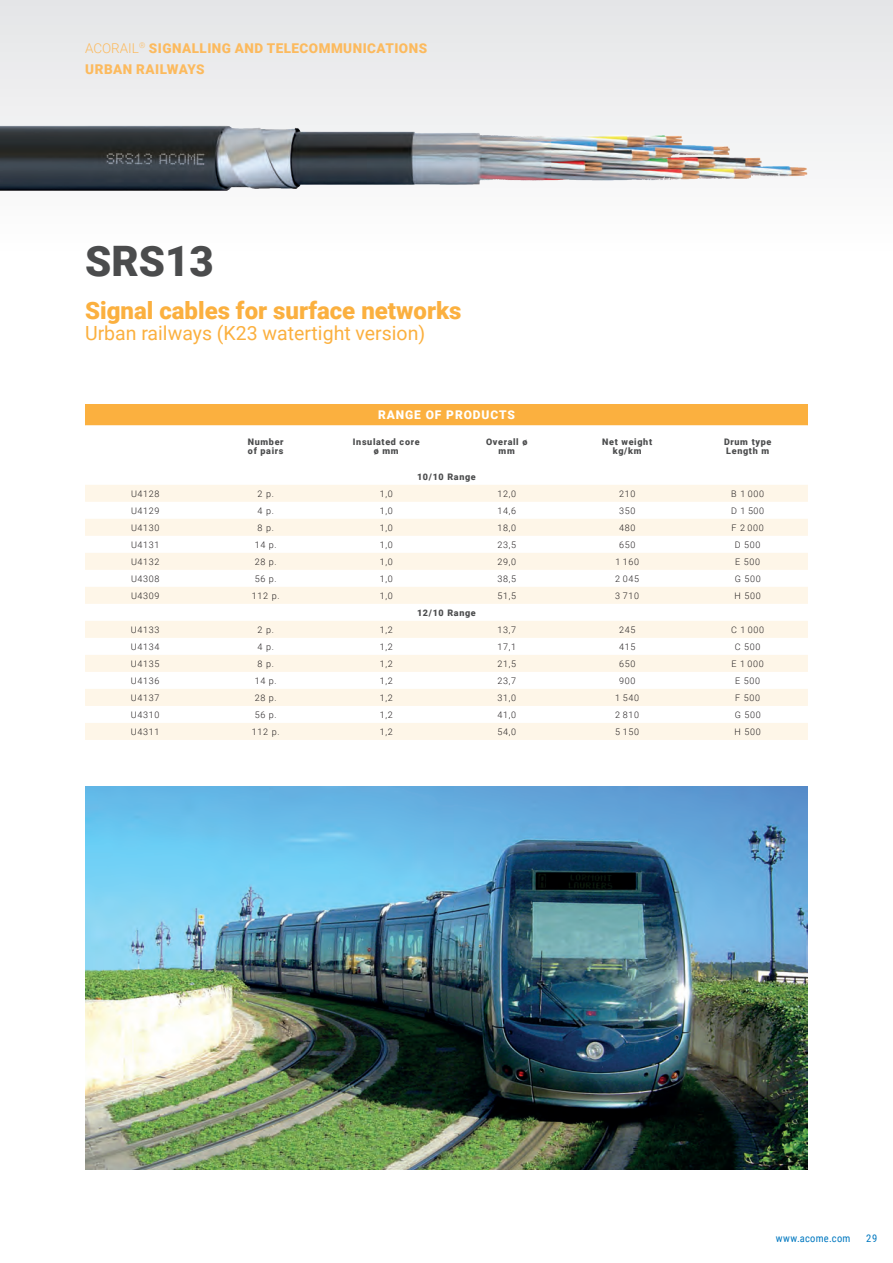
<style>
.page{position:relative;width:893px;height:1263px;background:#fff}
.page>*{position:absolute;margin:0;border:0;box-sizing:border-box;transform-origin:0 0}
.t1{font:900 42px "Roboto";color:#4b4c4d}
.t2{font:900 24px "Roboto";color:#fbb03f}
.t3{font:19.5px "Roboto";color:#fbb03f}
.t4{font:900 13.5px/21.3px "Roboto";letter-spacing:.035em;color:#fcba5e}
.t5{font:900 12px "Roboto";letter-spacing:.075em;color:#fff}
.t6{font:10.5px "Roboto Condensed";letter-spacing:.025em;color:#0078c0}
.t7{font:300 9px "Roboto";letter-spacing:.075em;color:#231f20}
.t8{font:900 9px/9px "Roboto";letter-spacing:.075em;color:#4b4c4d;text-align:center}
.s1{font-weight:300}
</style>
<div class="page">
<div style="left:0;top:0;width:893px;height:254px;background:#f1f2f3"></div>
<img style="left:0;top:0;width:838px;height:254px">
<div style="left:85px;top:404px;width:723px;height:21px;background:#fbb03f"></div>
<svg style="left:85px;top:485px;width:723px;height:255px;fill:#fef6e8"></svg>
<img style="left:85px;top:787px;width:723px;height:382px">
<h3 class="t4" style="left:85px;top:37px;width:344px"><span class="s1">ACORAIL</span><sup>®</sup> SIGNALLING AND TELECOMMUNICATIONS<br>URBAN RAILWAYS</h3>
<h1 class="t1" style="left:85px;top:232px;width:130px">SRS13</h1>
<h2 class="t2" style="left:85px;top:294px;width:378px">Signal cables for surface networks</h2>
<h3 class="t3" style="left:85px;top:320px;width:342px">Urban railways (K23 watertight version)</h3>
<h3 class="t5" style="left:378px;top:406px;width:138px">RANGE OF PRODUCTS</h3>
<p class="t8" style="left:248px;top:437px;width:37px;text-align:left">Number of pairs</p>
<p class="t8" style="left:353px;top:437px;width:68px">Insulated core ø mm</p>
<p class="t8" style="left:486px;top:437px;width:43px">Overall ø mm</p>
<p class="t8" style="left:602px;top:437px;width:51px">Net weight kg/km</p>
<p class="t8" style="left:724px;top:437px;width:49px;text-align:left">Drum type<br>Length m</p>
<p class="t8" style="left:417px;top:472px;width:60px">10/10 Range</p>
<p class="t7" style="left:131px;top:487px;width:30px">U4128</p>
<p class="t7" style="left:258px;top:487px;width:18px">2 p.</p>
<p class="t7" style="left:380px;top:487px;width:15px">1,0</p>
<p class="t7" style="left:497px;top:487px;width:20px">12,0</p>
<p class="t7" style="left:619px;top:487px;width:18px">210</p>
<p class="t7" style="left:731px;top:487px;width:34px">B 1 000</p>
<p class="t7" style="left:131px;top:504px;width:30px">U4129</p>
<p class="t7" style="left:258px;top:504px;width:18px">4 p.</p>
<p class="t7" style="left:380px;top:504px;width:15px">1,0</p>
<p class="t7" style="left:497px;top:504px;width:20px">14,6</p>
<p class="t7" style="left:619px;top:504px;width:18px">350</p>
<p class="t7" style="left:731px;top:504px;width:35px">D 1 500</p>
<p class="t7" style="left:131px;top:521px;width:30px">U4130</p>
<p class="t7" style="left:258px;top:521px;width:18px">8 p.</p>
<p class="t7" style="left:380px;top:521px;width:15px">1,0</p>
<p class="t7" style="left:497px;top:521px;width:20px">18,0</p>
<p class="t7" style="left:619px;top:521px;width:18px">480</p>
<p class="t7" style="left:731px;top:521px;width:34px">F 2 000</p>
<p class="t7" style="left:131px;top:538px;width:30px">U4131</p>
<p class="t7" style="left:255px;top:538px;width:23px">14 p.</p>
<p class="t7" style="left:380px;top:538px;width:15px">1,0</p>
<p class="t7" style="left:497px;top:538px;width:20px">23,5</p>
<p class="t7" style="left:619px;top:538px;width:18px">650</p>
<p class="t7" style="left:735px;top:538px;width:27px">D 500</p>
<p class="t7" style="left:131px;top:555px;width:30px">U4132</p>
<p class="t7" style="left:255px;top:555px;width:23px">28 p.</p>
<p class="t7" style="left:380px;top:555px;width:15px">1,0</p>
<p class="t7" style="left:497px;top:555px;width:20px">29,0</p>
<p class="t7" style="left:615px;top:555px;width:25px">1 160</p>
<p class="t7" style="left:735px;top:555px;width:26px">E 500</p>
<p class="t7" style="left:131px;top:572px;width:30px">U4308</p>
<p class="t7" style="left:255px;top:572px;width:23px">56 p.</p>
<p class="t7" style="left:380px;top:572px;width:15px">1,0</p>
<p class="t7" style="left:497px;top:572px;width:20px">38,5</p>
<p class="t7" style="left:615px;top:572px;width:25px">2 045</p>
<p class="t7" style="left:735px;top:572px;width:28px">G 500</p>
<p class="t7" style="left:131px;top:589px;width:30px">U4309</p>
<p class="t7" style="left:252px;top:589px;width:29px">112 p.</p>
<p class="t7" style="left:380px;top:589px;width:15px">1,0</p>
<p class="t7" style="left:497px;top:589px;width:20px">51,5</p>
<p class="t7" style="left:615px;top:589px;width:25px">3 710</p>
<p class="t7" style="left:735px;top:589px;width:28px">H 500</p>
<p class="t8" style="left:417px;top:608px;width:60px">12/10 Range</p>
<p class="t7" style="left:131px;top:623px;width:30px">U4133</p>
<p class="t7" style="left:258px;top:623px;width:18px">2 p.</p>
<p class="t7" style="left:380px;top:623px;width:15px">1,2</p>
<p class="t7" style="left:497px;top:623px;width:20px">13,7</p>
<p class="t7" style="left:619px;top:623px;width:18px">245</p>
<p class="t7" style="left:731px;top:623px;width:35px">C 1 000</p>
<p class="t7" style="left:131px;top:640px;width:30px">U4134</p>
<p class="t7" style="left:258px;top:640px;width:18px">4 p.</p>
<p class="t7" style="left:380px;top:640px;width:15px">1,2</p>
<p class="t7" style="left:497px;top:640px;width:20px">17,1</p>
<p class="t7" style="left:619px;top:640px;width:18px">415</p>
<p class="t7" style="left:735px;top:640px;width:27px">C 500</p>
<p class="t7" style="left:131px;top:657px;width:30px">U4135</p>
<p class="t7" style="left:258px;top:657px;width:18px">8 p.</p>
<p class="t7" style="left:380px;top:657px;width:15px">1,2</p>
<p class="t7" style="left:497px;top:657px;width:20px">21,5</p>
<p class="t7" style="left:619px;top:657px;width:18px">650</p>
<p class="t7" style="left:731px;top:657px;width:34px">E 1 000</p>
<p class="t7" style="left:131px;top:674px;width:30px">U4136</p>
<p class="t7" style="left:255px;top:674px;width:23px">14 p.</p>
<p class="t7" style="left:380px;top:674px;width:15px">1,2</p>
<p class="t7" style="left:497px;top:674px;width:20px">23,7</p>
<p class="t7" style="left:619px;top:674px;width:18px">900</p>
<p class="t7" style="left:735px;top:674px;width:26px">E 500</p>
<p class="t7" style="left:131px;top:691px;width:30px">U4137</p>
<p class="t7" style="left:255px;top:691px;width:23px">28 p.</p>
<p class="t7" style="left:380px;top:691px;width:15px">1,2</p>
<p class="t7" style="left:497px;top:691px;width:20px">31,0</p>
<p class="t7" style="left:615px;top:691px;width:25px">1 540</p>
<p class="t7" style="left:735px;top:691px;width:26px">F 500</p>
<p class="t7" style="left:131px;top:708px;width:30px">U4310</p>
<p class="t7" style="left:255px;top:708px;width:23px">56 p.</p>
<p class="t7" style="left:380px;top:708px;width:15px">1,2</p>
<p class="t7" style="left:497px;top:708px;width:20px">41,0</p>
<p class="t7" style="left:615px;top:708px;width:25px">2 810</p>
<p class="t7" style="left:735px;top:708px;width:28px">G 500</p>
<p class="t7" style="left:131px;top:725px;width:30px">U4311</p>
<p class="t7" style="left:252px;top:725px;width:29px">112 p.</p>
<p class="t7" style="left:380px;top:725px;width:15px">1,2</p>
<p class="t7" style="left:497px;top:725px;width:20px">54,0</p>
<p class="t7" style="left:615px;top:725px;width:25px">5 150</p>
<p class="t7" style="left:735px;top:725px;width:28px">H 500</p>
<p class="t6" style="left:776px;top:1230px;width:76px">www.acome.com</p>
<p class="t6" style="left:866px;top:1230px;width:13px">29</p>
</div>
